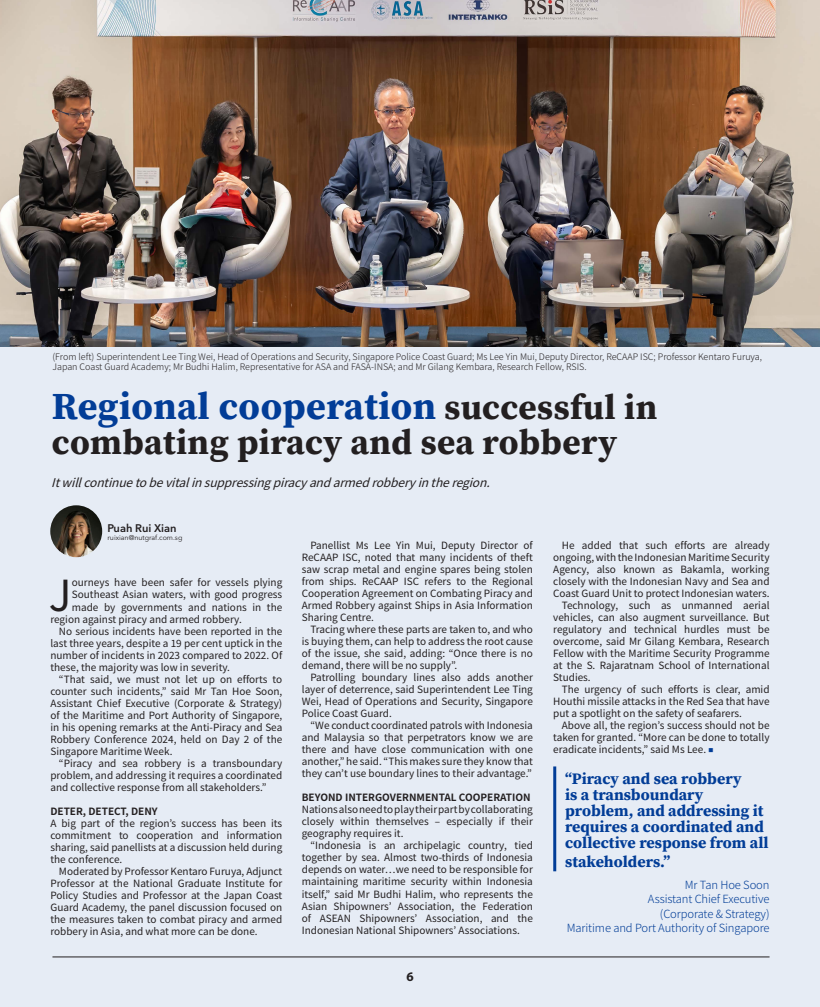
<style>
.page{position:relative;width:820px;height:1007px;background:#fff}
.page>*{position:absolute;margin:0;border:0;box-sizing:border-box;transform-origin:0 0}
.t1{font:42.7px "Noto Sans JP";color:#231f20}
.t2{font:38.1px "Source Serif Variable";letter-spacing:.03em;color:#023d97}
.t3{font:35.2px "Source Serif Variable";letter-spacing:.03em;color:#231f20}
.t4{font:16px/16px "Source Serif Variable";letter-spacing:.02em;color:#023d97}
.t5{font:700 13.1px "Myriad Pro";color:#231f20}
.t6{font:italic 12px "Noto Sans JP";color:#231f20}
.t7{font:300 11.3px "Noto Sans JP";letter-spacing:-.01em;color:#023d97}
.t8{font:600 11px "Avenir Next LT Pro";color:#231f20}
.t9{font:10px/12px "Noto Sans JP";color:#231f20;text-align:justify}
.t10{font:700 10px "Noto Sans JP";color:#231f20}
.t11{font:300 9px "Noto Sans JP";color:#231f20}
.t12{font:7px "Avenir Next LT Pro";color:#231f20}
.s1{font-size:35.2px;color:#231f20}
.s2{font-weight:100;font-size:5px;color:#023d97}
</style>
<div class="page">
<div style="left:0;top:0;width:819px;height:1007px;background:#e6ecf5"></div>
<hr style="left:52px;top:956px;width:717px;height:1px;background:#231f20">
<img style="left:50px;top:505px;width:52px;height:52px;border-radius:26px">
<hr style="left:553px;top:766px;width:3px;height:105px;background:#023d97">
<img style="left:0;top:0;width:819px;height:347px">
<p class="t11" style="left:52px;top:352px;width:711px">(From left) Superintendent Lee Ting Wei, Head of Operations and Security, Singapore Police Coast Guard; Ms Lee Yin Mui, Deputy Director, ReCAAP ISC; Professor Kentaro Furuya,</p>
<p class="t11" style="left:52px;top:361px;width:535px">Japan Coast Guard Academy; Mr Budhi Halim, Representative for ASA and FASA-INSA; and Mr Gilang Kembara, Research Fellow, RSIS.</p>
<p class="t2" style="left:52px;top:381px;width:606px">Regional cooperation <span class="s1">successful in</span></p>
<p class="t3" style="left:52px;top:418px;width:566px">combating piracy and sea robbery</p>
<p class="t6" style="left:51px;top:476px;width:449px">Itwillcontinuetobevitalinsuppressingpiracyandarmedrobberyintheregion.</p>
<p class="t8" style="left:107px;top:521px;width:71px">Puah Rui Xian</p>
<p class="t12" style="left:107px;top:534px;width:77px">ruixian@nutgraf.com.sg</p>
<p class="t1" style="left:49px;top:571px;width:24px">J</p>
<p class="t9" style="left:72px;top:577px;width:212px">ourneys have been safer for vessels plying</p>
<p class="t9" style="left:72px;top:589px;width:212px">Southeast Asian waters, with good progress</p>
<p class="t9" style="left:72px;top:601px;width:212px">made by governments and nations in the</p>
<p class="t9" style="left:50px;top:613px;width:193px">region against piracy and armed robbery.</p>
<p class="t9" style="left:50px;top:625px;width:233px;text-indent:9px">No serious incidents have been reported in the last three years, despite a 19 per cent uptick in the number of incidents in 2023 compared to 2022. Of these, the majority was low in severity.</p>
<p class="t9" style="left:50px;top:673px;width:233px;text-indent:9px">“That said, we must not let up on efforts to counter such incidents,” said Mr Tan Hoe Soon, Assistant Chief Executive (Corporate &amp; Strategy) of the Maritime and Port Authority of Singapore, in his opening remarks at the Anti-Piracy and Sea Robbery Conference 2024, held on Day 2 of the Singapore Maritime Week.</p>
<p class="t9" style="left:50px;top:757px;width:233px;text-indent:9px">“Piracy and sea robbery is a transboundary problem, and addressing it requires a coordinated and collective response from all stakeholders.”</p>
<p class="t10" style="left:50px;top:805px;width:109px">DETER, DETECT, DENY</p>
<p class="t9" style="left:50px;top:817px;width:233px">A big part of the region’s success has been its commitment to cooperation and information sharing, said panellists at a discussion held during the conference.</p>
<p class="t9" style="left:50px;top:865px;width:233px;text-indent:9px">Moderated by Professor Kentaro Furuya, Adjunct Professor at the National Graduate Institute for Policy Studies and Professor at the Japan Coast Guard Academy, the panel discussion focused on the measures taken to combat piracy and armed robbery in Asia, and what more can be done.</p>
<p class="t9" style="left:302px;top:540px;width:232px;text-indent:9px">Panellist Ms Lee Yin Mui, Deputy Director of ReCAAP ISC, noted that many incidents of theft saw scrap metal and engine spares being stolen from ships. ReCAAP ISC refers to the Regional Cooperation Agreement on Combating Piracy and Armed Robbery against Ships in Asia Information Sharing Centre.</p>
<p class="t9" style="left:302px;top:624px;width:232px;text-indent:9px">Tracing where these parts are taken to, and who is buying them, can help to address the root cause of the issue, she said, adding: “Once there is no demand, there will be no supply”.</p>
<p class="t9" style="left:302px;top:672px;width:232px;text-indent:9px">Patrolling boundary lines also adds another layer of deterrence, said Superintendent Lee Ting Wei, Head of Operations and Security, Singapore Police Coast Guard.</p>
<p class="t9" style="left:302px;top:720px;width:232px;text-indent:9px">“We conduct coordinated patrols with Indonesia and Malaysia so that perpetrators know we are there and have close communication with one another,” he said. “This makes sure they know that they can’t use boundary lines to their advantage.”</p>
<p class="t10" style="left:302px;top:792px;width:230px">BEYOND INTERGOVERNMENTAL COOPERATION</p>
<p class="t9" style="left:302px;top:804px;width:232px">Nations also need to play their part by collaborating closely within themselves – especially if their geography requires it.</p>
<p class="t9" style="left:302px;top:840px;width:232px;text-indent:9px">“Indonesia is an archipelagic country, tied together by sea. Almost two-thirds of Indonesia depends on water…we need to be responsible for maintaining maritime security within Indonesia itself,” said Mr Budhi Halim, who represents the Asian Shipowners’ Association, the Federation of ASEAN Shipowners’ Association, and the Indonesian National Shipowners’ Associations.</p>
<h3 class="t5" style="left:406px;top:968px;width:9px">6</h3>
<p class="t9" style="left:553px;top:540px;width:218px;text-indent:9px">He added that such efforts are already ongoing, with the Indonesian Maritime Security Agency, also known as Bakamla, working closely with the Indonesian Navy and Sea and Coast Guard Unit to protect Indonesian waters.</p>
<p class="t9" style="left:553px;top:600px;width:218px;text-indent:9px">Technology, such as unmanned aerial vehicles, can also augment surveillance. But regulatory and technical hurdles must be overcome, said Mr Gilang Kembara, Research Fellow with the Maritime Security Programme at the S. Rajaratnam School of International Studies.</p>
<p class="t9" style="left:553px;top:684px;width:218px;text-indent:9px">The urgency of such efforts is clear, amid Houthi missile attacks in the Red Sea that have put a spotlight on the safety of seafarers.</p>
<p class="t9" style="left:553px;top:720px;width:218px;text-indent:9px">Above all, the region’s success should not be taken for granted. “More can be done to totally eradicate incidents,” said Ms Lee. <span class="s2">■</span></p>
<p class="t4" style="left:565px;top:770px;width:205px">“Piracy and sea robbery<br>is a transboundary problem, and addressing it requires a coordinated and collective response from all</p>
<p class="t4" style="left:565px;top:854px;width:106px">stakeholders.”</p>
<p class="t7" style="left:684px;top:879px;width:86px">Mr Tan Hoe Soon</p>
<p class="t7" style="left:647px;top:893px;width:123px">Assistant Chief Executive</p>
<p class="t7" style="left:659px;top:907px;width:111px">(Corporate &amp; Strategy)</p>
<p class="t7" style="left:566px;top:921px;width:204px">Maritime and Port Authority of Singapore</p>
</div>
